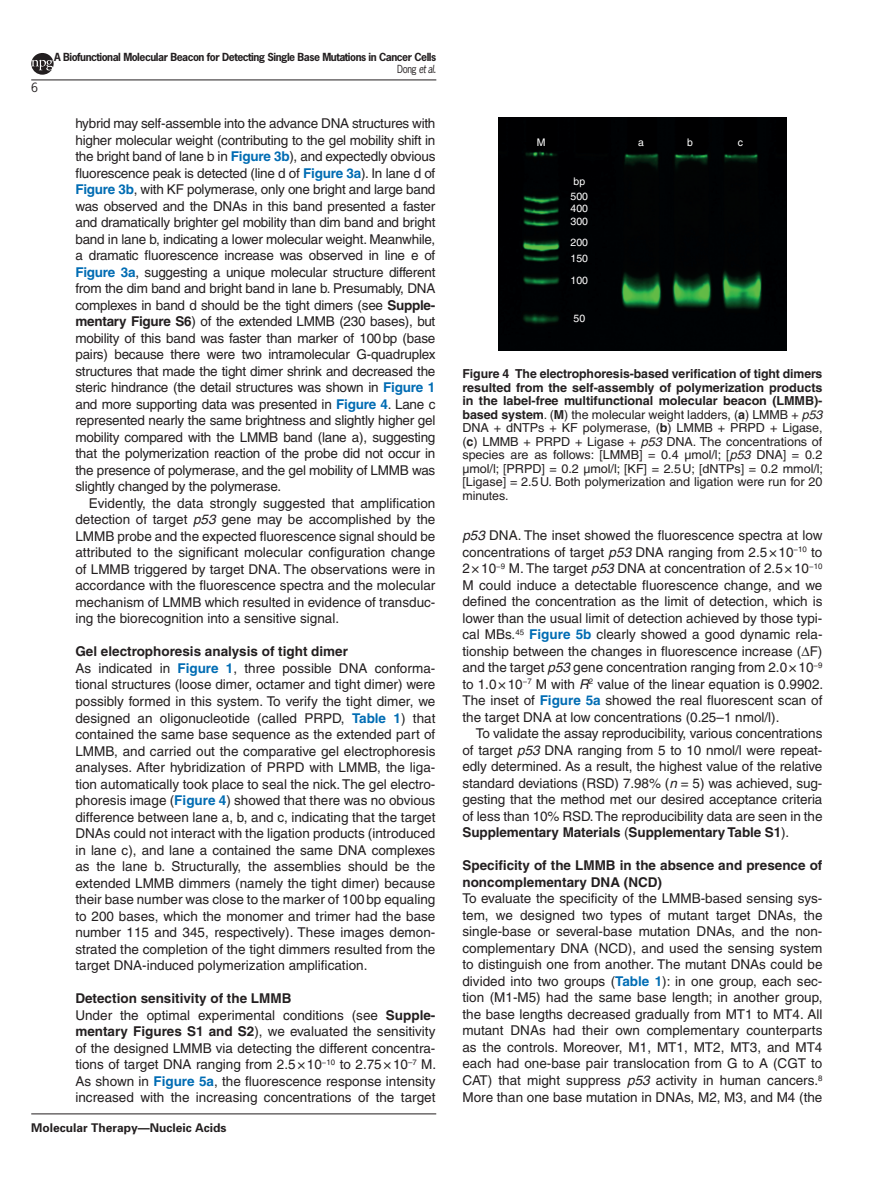
<style>
.page{position:relative;width:893px;height:1187px;background:#fff}
.page>*{position:absolute;margin:0;border:0;box-sizing:border-box;transform-origin:0 0}
.t1{font:13.5px/16.5px "Helvetica";color:#231f20;text-align:justify}
.t2{font:700 13.5px/16.5px "Helvetica";color:#231f20}
.t3{font:12.3px/13.5px "Helvetica";letter-spacing:-.005em;color:#231f20;text-align:justify}
.t4{font:700 12px "Univers";color:#231f20}
.t5{font:12px "News Gothic";color:#231f20}
.t6{font:700 10.5px/11.7px "News Gothic";letter-spacing:-.045em;color:#231f20;text-align:right}
.t7{font:10.5px/12.1px "Helvetica";color:#fff;text-align:justify}
.s1{font-weight:400}
.s2{font-weight:400;font-style:italic}
.s3{font-weight:700;color:#006cb3}
.s4{font-weight:700}
.s5{font-style:italic}
</style>
<div class="page">
<hr style="left:31px;top:1113px;width:405px;height:1px;background:#231f20">
<hr style="left:31px;top:80px;width:405px;height:1px;background:#231f20">
<svg style="left:31px;top:53px;width:23px;height:22px"></svg>
<img style="left:499px;top:118px;width:287px;height:232px">
<p class="t5" style="left:31px;top:80px;width:8px">6</p>
<p class="t6" style="left:54px;top:51px;width:384px">A Biofunctional Molecular Beacon for Detecting Single Base Mutations in Cancer Cells<br><span class="s1">Dong</span> <span class="s2">et al.</span></p>
<p class="t1" style="left:75px;top:115px;width:362px">hybrid may self-assemble into the advance DNA structures with higher molecular weight (contributing to the gel mobility shift in the bright band of lane b in <span class="s3">Figure 3b</span>), and expectedly obvious fluorescence peak is detected (line d of <span class="s3">Figure 3a</span>). In lane d of <span class="s3">Figure 3b</span>, with KF polymerase, only one bright and large band was observed and the DNAs in this band presented a faster and dramatically brighter gel mobility than dim band and bright band in lane b, indicating a lower molecular weight. Meanwhile, a dramatic fluorescence increase was observed in line e of <span class="s3">Figure 3a</span>, suggesting a unique molecular structure different from the dim band and bright band in lane b. Presumably, DNA complexes in band d should be the tight dimers (see <span class="s4">Supple&shy;mentary Figure S6</span>) of the extended LMMB (230 bases), but mobility of this band was faster than marker of 100bp (base pairs) because there were two intramolecular G-quadruplex structures that made the tight dimer shrink and decreased the steric hindrance (the detail structures was shown in <span class="s3">Figure 1 </span>and more supporting data was presented in <span class="s3">Figure 4</span>. Lane c represented nearly the same brightness and slightly higher gel mobility compared with the LMMB band (lane a), suggesting that the polymerization reaction of the probe did not occur in the presence of polymerase, and the gel mobility of LMMB was slightly changed by the polymerase.</p>
<p class="t1" style="left:75px;top:495px;width:362px;text-indent:14px">Evidently, the data strongly suggested that amplification detection of target <span class="s5">p53</span> gene may be accomplished by the LMMB probe and the expected fluorescence signal should be attributed to the significant molecular configuration change of LMMB triggered by target DNA. The observations were in accordance with the fluorescence spectra and the molecular mechanism of LMMB which resulted in evidence of transduc&shy;ing the biorecognition into a sensitive signal.</p>
<p class="t1" style="left:75px;top:643px;width:362px;text-align:left"><span class="s4">Gel electrophoresis analysis of tight dimer<br></span>As indicated in <span class="s3">Figure 1</span>, three possible DNA conforma&shy;tional structures (loose dimer, octamer and tight dimer) were possibly formed in this system. To verify the tight dimer, we designed an oligonucleotide (called PRPD, <span class="s3">Table 1</span>) that contained the same base sequence as the extended part of LMMB, and carried out the comparative gel electrophoresis analyses. After hybridization of PRPD with LMMB, the liga&shy;tion automatically took place to seal the nick. The gel electro&shy;phoresis image (<span class="s3">Figure 4</span>) showed that there was no obvious difference between lane a, b, and c, indicating that the target DNAs could not interact with the ligation products (introduced in lane c), and lane a contained the same DNA complexes as the lane b. Structurally, the assemblies should be the extended LMMB dimmers (namely the tight dimer) because their base number was close to the marker of 100bp equaling to 200 bases, which the monomer and trimer had the base number 115 and 345, respectively). These images demon&shy;strated the completion of the tight dimmers resulted from the target DNA-induced polymerization amplification.</p>
<p class="t1" style="left:75px;top:990px;width:362px;text-align:left"><span class="s4">Detection sensitivity of the LMMB<br></span>Under the optimal experimental conditions (see <span class="s4">Supple&shy;mentary Figures S1 and S2</span>), we evaluated the sensitivity of the designed LMMB via detecting the different concentra&shy;tions of target DNA ranging from 2.5×10<sup>−10</sup> to 2.75×10<sup>–7</sup> M.<br>As shown in <span class="s3">Figure 5a</span>, the fluorescence response intensity increased with the increasing concentrations of the target</p>
<p class="t4" style="left:31px;top:1120px;width:197px">Molecular Therapy—Nucleic Acids</p>
<p class="t7" style="left:537px;top:136px;width:10px">M</p>
<p class="t7" style="left:638px;top:136px;width:7px">a</p>
<p class="t7" style="left:687px;top:136px;width:7px">b</p>
<p class="t7" style="left:738px;top:136px;width:7px">c</p>
<p class="t7" style="left:573px;top:175px;width:13px">bp</p>
<p class="t7" style="left:571px;top:191px;width:19px">500<br>400<br>300</p>
<p class="t7" style="left:571px;top:235px;width:19px;line-height:15.5px">200<br>150</p>
<p class="t7" style="left:571px;top:274px;width:19px">100</p>
<p class="t7" style="left:573px;top:312px;width:13px">50</p>
<p class="t3" style="left:462px;top:367px;width:362px"><span class="s4">Figure 4 The electrophoresis-based verification of tight dimers resulted from the self-assembly of polymerization products in the label-free multifunctional molecular beacon (LMMB)- based system</span>. (<span class="s4">M</span>) the molecular weight ladders, (<span class="s4">a</span>) LMMB + <span class="s5">p53<br></span>DNA + dNTPs + KF polymerase, (<span class="s4">b</span>) LMMB + PRPD + Ligase, (<span class="s4">c</span>) LMMB + PRPD + Ligase + <span class="s5">p53</span> DNA. The concentrations of species are as follows: [LMMB] = 0.4 μmol/l; [<span class="s5">p53</span> DNA] = 0.2 μmol/l; [PRPD] = 0.2 μmol/l; [KF] = 2.5U; [dNTPs] = 0.2 mmol/l; [Ligase] = 2.5U. Both polymerization and ligation were run for 20 minutes.</p>
<p class="t1" style="left:462px;top:527px;width:362px"><span class="s5">p53</span> DNA. The inset showed the fluorescence spectra at low concentrations of target <span class="s5">p53</span> DNA ranging from 2.5×10<sup>−10</sup> to 2×10<sup>−9</sup> M. The target <span class="s5">p53</span> DNA at concentration of 2.5×10<sup>−10<br></sup>M could induce a detectable fluorescence change, and we defined the concentration as the limit of detection, which is lower than the usual limit of detection achieved by those typi&shy;cal MBs.<sup>45</sup> <span class="s3">Figure 5b</span> clearly showed a good dynamic rela&shy;tionship between the changes in fluorescence increase (∆F) and the target <span class="s5">p53</span> gene concentration ranging from 2.0×10<sup>−9 </sup>to 1.0×10<sup>−7</sup> M with <span class="s5">R</span><sup>2</sup> value of the linear equation is 0.9902.<br>The inset of <span class="s3">Figure 5a</span> showed the real fluorescent scan of the target DNA at low concentrations (0.25–1 nmol/l).</p>
<p class="t1" style="left:462px;top:725px;width:362px;text-indent:14px">To validate the assay reproducibility, various concentrations of target <span class="s5">p53</span> DNA ranging from 5 to 10 nmol/l were repeat&shy;edly determined. As a result, the highest value of the relative standard deviations (RSD) 7.98% (<span class="s5">n</span> = 5) was achieved, sug&shy;gesting that the method met our desired acceptance criteria of less than 10% RSD. The reproducibility data are seen in the <span class="s4">Supplementary Materials</span> (<span class="s4">Supplementary Table S1</span>).</p>
<p class="t2" style="left:462px;top:857px;width:362px">Specificity of the LMMB in the absence and presence of noncomplementary DNA</p>
<p class="t2" style="left:624px;top:873px;width:15px">(NCD</p>
<p class="t2" style="left:658px;top:873px;width:6px">)</p>
<p class="t1" style="left:462px;top:890px;width:362px">To evaluate the specificity of the LMMB-based sensing sys&shy;tem, we designed two types of mutant target DNAs, the single-base or several-base mutation DNAs, and the non&shy;complementary DNA (NCD), and used the sensing system to distinguish one from another. The mutant DNAs could be divided into two groups (<span class="s3">Table 1</span>): in one group, each sec&shy;tion (M1-M5) had the same base length; in another group, the base lengths decreased gradually from MT1 to MT4. All mutant DNAs had their own complementary counterparts as the controls. Moreover, M1, MT1, MT2, MT3, and MT4 each had one-base pair translocation from G to A (CGT to CAT) that might suppress <span class="s5">p53</span> activity in human cancers.<sup>8<br></sup>More than one base mutation in DNAs, M2, M3, and M4 (the</p>
</div>
